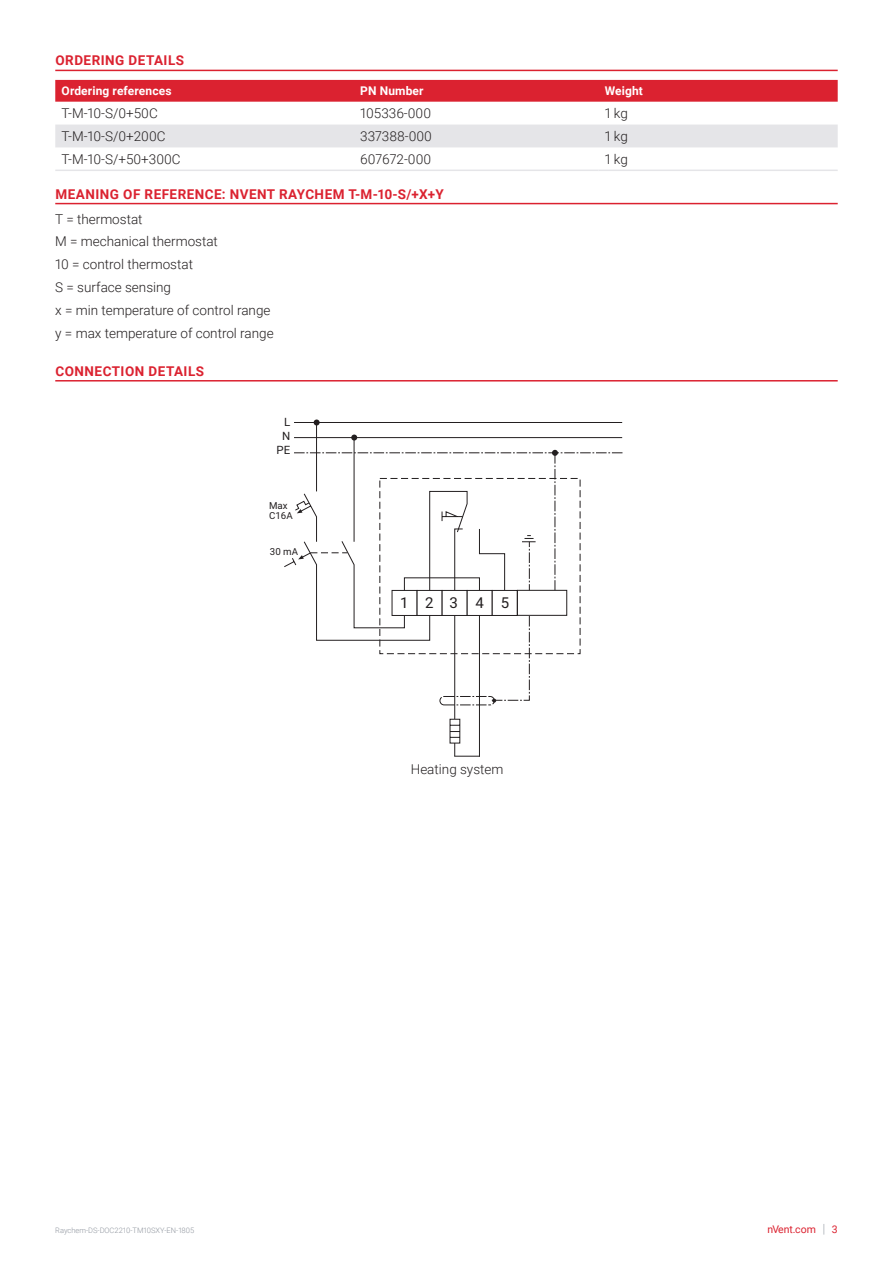
<style>
.page{position:relative;width:893px;height:1263px;background:#fff}
.page>*{position:absolute;margin:0;border:0;box-sizing:border-box;transform-origin:0 0}
.t1{font:15px "Roboto";letter-spacing:1.115em;color:#231f20}
.t2{font:300 13.5px/23px "Roboto";color:#231f20}
.t3{font:700 13.5px "Roboto";letter-spacing:.035em;color:#db2230}
.t4{font:700 12px "Roboto";letter-spacing:.01em;color:#fff}
.t5{font:11.55px/14.1px "Roboto";color:#231f20;text-align:right}
.t6{font:10.5px "Roboto";color:#db2230}
.t7{font:9.75px/9.8px "Roboto";color:#231f20}
.t8{font:300 7.5px "Roboto";color:#8f959e}
.s1{font-weight:300;font-size:12.6px;color:#8f959e}
</style>
<div class="page">
<svg style="left:284px;top:419px;width:339px;height:338px"></svg>
<hr style="left:55px;top:70px;width:783px;height:1px;background:#db2230">
<hr style="left:55px;top:203px;width:783px;height:1px;background:#db2230">
<div style="left:55px;top:80px;width:783px;height:22px;background:#db2230"></div>
<div style="left:55px;top:125px;width:783px;height:22px;background:#e5e5e8"></div>
<hr style="left:55px;top:170px;width:299px;height:1px;background:#e5e5e8">
<hr style="left:354px;top:170px;width:244px;height:1px;background:#e5e5e8">
<hr style="left:598px;top:170px;width:240px;height:1px;background:#e5e5e8">
<hr style="left:55px;top:380px;width:783px;height:1px;background:#db2230">
<p class="t3" style="left:56px;top:51px;width:130px">ORDERING DETAILS</p>
<p class="t4" style="left:62px;top:83px;width:111px">Ordering references</p>
<p class="t4" style="left:360px;top:83px;width:65px">PN Number</p>
<p class="t4" style="left:605px;top:83px;width:40px">Weight</p>
<p class="t2" style="left:62px;top:101px;width:98px">T-M-10-S/0+50C</p>
<p class="t2" style="left:360px;top:101px;width:72px">105336-000</p>
<p class="t2" style="left:605px;top:101px;width:25px">1 kg</p>
<p class="t2" style="left:62px;top:124px;width:105px">T-M-10-S/0+200C</p>
<p class="t2" style="left:360px;top:124px;width:73px">337388-000</p>
<p class="t2" style="left:605px;top:124px;width:25px">1 kg</p>
<p class="t2" style="left:62px;top:147px;width:121px">T-M-10-S/+50+300C</p>
<p class="t2" style="left:360px;top:147px;width:72px">607672-000</p>
<p class="t2" style="left:605px;top:147px;width:25px">1 kg</p>
<p class="t3" style="left:55px;top:184px;width:390px">MEANING OF REFERENCE: NVENT RAYCHEM T-M-10-S/+X+Y</p>
<p class="t2" style="left:55px;top:207px;width:220px">T = thermostat<br>M = mechanical thermostat<br>10 = control thermostat<br>S = surface sensing<br>x = min temperature of control range y = max temperature of control range</p>
<p class="t3" style="left:56px;top:361px;width:150px">CONNECTION DETAILS</p>
<p class="t5" style="left:277px;top:415px;width:15px">L<br>N<br>PE</p>
<p class="t7" style="left:269px;top:501px;width:25px">Max<br>C16A</p>
<p class="t7" style="left:270px;top:547px;width:30px">30 mA</p>
<p class="t1" style="left:400px;top:592px;width:111px">12345</p>
<p class="t2" style="left:411px;top:757px;width:94px">Heating system</p>
<p class="t8" style="left:55px;top:1225px;width:141px">Raychem-DS-DOC2210-TM10SXY-EN-1805</p>
<p class="t6" style="left:767px;top:1222px;width:72px">nVent.com <span class="s1">|</span> 3</p>
</div>
